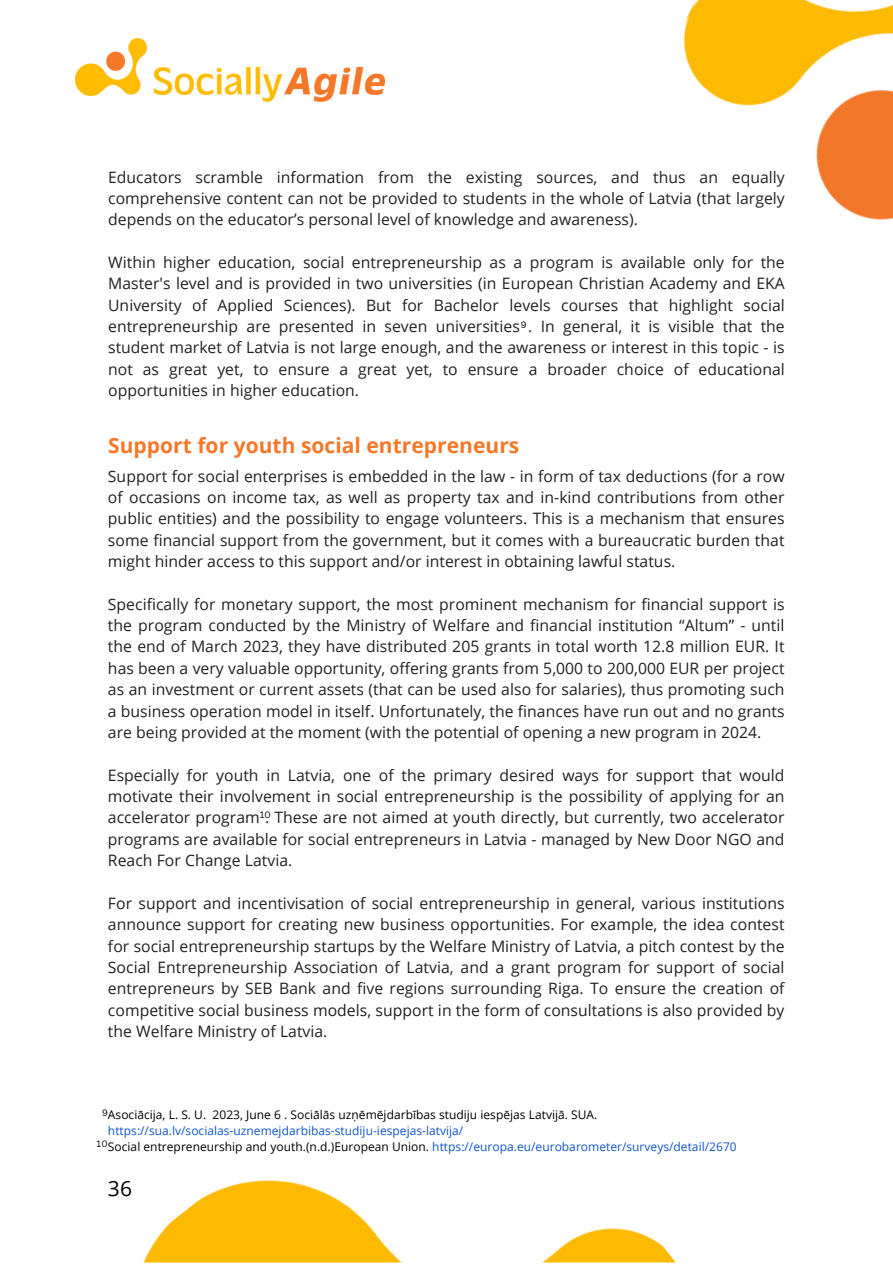
<style>
.page{position:relative;width:893px;height:1264px;background:#fff}
.page>*{position:absolute;margin:0;border:0;box-sizing:border-box;transform-origin:0 0}
.t1{font:700 21px "Open Sans";color:#f57829}
.t2{font:21px "Open Sans";color:#000}
.t3{font:15.75px/21.3px "Open Sans";color:#202124;text-align:justify}
.t4{font:12px "Open Sans";color:#000}
.t5{font:12px "Open Sans";letter-spacing:.005em;color:#15c}
.t6{font:9px "Canva Sans";color:#000}
.s1{color:#15c}
</style>
<div class="page">
<img style="left:75px;top:38px;width:309px;height:63px">
<img style="left:683px;top:0;width:209px;height:220px">
<img style="left:143px;top:1180px;width:532px;height:82px">
<p class="t3" style="left:108px;top:166px;width:678px">Educators scramble information from the existing sources, and thus an equally comprehensive content can not be provided to students in the whole of Latvia (that largely depends on the educator’s personal level of knowledge and awareness).</p>
<p class="t3" style="left:108px;top:251px;width:678px">Within higher education, social entrepreneurship as a program is available only for the Master's level and is provided in two universities (in European Christian Academy and EKA University of Applied Sciences). But for Bachelor levels courses that highlight social entrepreneurship are presented in seven universities . In general, it is visible that the student market of Latvia is not large enough, and the awareness or interest in this topic - is not as great yet, to ensure a great yet, to ensure a broader choice of educational opportunities in higher education.</p>
<p class="t6" style="left:521px;top:318px;width:7px">9</p>
<p class="t1" style="left:108px;top:431px;width:413px">Support for youth social entrepreneurs</p>
<p class="t3" style="left:108px;top:465px;width:678px">Support for social enterprises is embedded in the law - in form of tax deductions (for a row of occasions on income tax, as well as property tax and in-kind contributions from other public entities) and the possibility to engage volunteers. This is a mechanism that ensures some financial support from the government, but it comes with a bureaucratic burden that might hinder access to this support and/or interest in obtaining lawful status.</p>
<p class="t3" style="left:108px;top:593px;width:678px">Specifically for monetary support, the most prominent mechanism for financial support is the program conducted by the Ministry of Welfare and financial institution “Altum” - until the end of March 2023, they have distributed 205 grants in total worth 12.8 million EUR. It has been a very valuable opportunity, offering grants from 5,000 to 200,000 EUR per project as an investment or current assets (that can be used also for salaries), thus promoting such a business operation model in itself. Unfortunately, the finances have run out and no grants are being provided at the moment (with the potential of opening a new program in 2024.</p>
<p class="t3" style="left:108px;top:764px;width:678px">Especially for youth in Latvia, one of the primary desired ways for support that would motivate their involvement in social entrepreneurship is the possibility of applying for an accelerator program . These are not aimed at youth directly, but currently, two accelerator programs are available for social entrepreneurs in Latvia - managed by New Door NGO and Reach For Change Latvia.</p>
<p class="t3" style="left:108px;top:892px;width:678px">For support and incentivisation of social entrepreneurship in general, various institutions announce support for creating new business opportunities. For example, the idea contest for social entrepreneurship startups by the Welfare Ministry of Latvia, a pitch contest by the Social Entrepreneurship Association of Latvia, and a grant program for support of social entrepreneurs by SEB Bank and five regions surrounding Riga. To ensure the creation of competitive social business models, support in the form of consultations is also provided by the Welfare Ministry of Latvia.</p>
<p class="t6" style="left:260px;top:808px;width:13px">10</p>
<p class="t6" style="left:102px;top:1106px;width:7px">9</p>
<p class="t6" style="left:97px;top:1137px;width:13px">10</p>
<p class="t4" style="left:108px;top:1106px;width:491px">Asociācija, L. S. U. 2023, June 6 . Sociālās uzņēmējdarbības studiju iespējas Latvijā. SUA.</p>
<p class="t5" style="left:108px;top:1122px;width:357px">https://sua.lv/socialas-uznemejdarbibas-studiju-iespejas-latvija/</p>
<p class="t4" style="left:108px;top:1138px;width:630px">Social entrepreneurship and youth.(n.d.)European Union. <span class="s1">https://europa.eu/eurobarometer/surveys/detail/2670</span></p>
<p class="t2" style="left:108px;top:1173px;width:26px">36</p>
</div>
